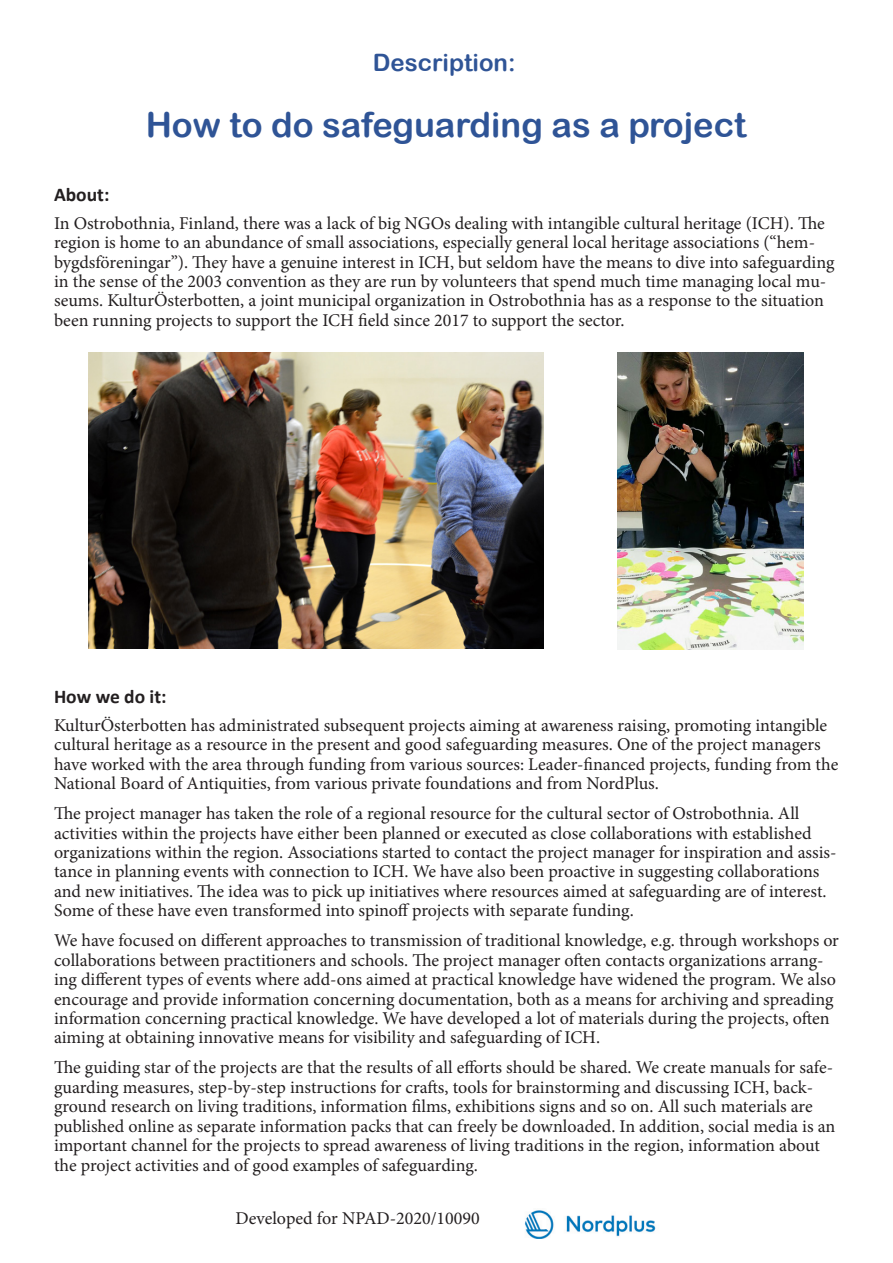
<style>
.page{position:relative;width:893px;height:1263px;background:#fff}
.page>*{position:absolute;margin:0;border:0;box-sizing:border-box;transform-origin:0 0}
.t1{font:34.5px "Arial Rounded MT Bold";color:#2f5496}
.t2{font:24px "Arial Rounded MT Bold";color:#2f5496}
.Mellanrubrik{font:700 19.5px "Calibri";color:#231f20}
.t3{font:18px/19.4px "Minion Pro";color:#231f20}
</style>
<div class="page">
<img style="left:525px;top:1210px;width:131px;height:28px">
<img style="left:88px;top:352px;width:456px;height:296px">
<img style="left:617px;top:352px;width:187px;height:298px">
<p class="t2" style="left:373px;top:49px;width:144px">Description:</p>
<p class="t1" style="left:146px;top:105px;width:602px">How to do safeguarding as a project</p>
<p class="Mellanrubrik" style="left:54px;top:181px;width:57px">About:</p>
<p class="t3" style="left:54px;top:213px;width:782px">In Ostrobothnia, Finland, there was a lack of big NGOs dealing with intangible cultural heritage (ICH). The region is home to an abundance of small associations, especially general local heritage associations (“hem&shy;bygdsföreningar”). They have a genuine interest in ICH, but seldom have the means to dive into safeguarding in the sense of the 2003 convention as they are run by volunteers that spend much time managing local mu&shy;seums. KulturÖsterbotten, a joint municipal organization in Ostrobothnia has as a response to the situation been running projects to support the ICH field since 2017 to support the sector.</p>
<p class="Mellanrubrik" style="left:54px;top:682px;width:114px">How we do it:</p>
<p class="t3" style="left:54px;top:715px;width:786px">KulturÖsterbotten has administrated subsequent projects aiming at awareness raising, promoting intangible cultural heritage as a resource in the present and good safeguarding measures. One of the project managers have worked with the area through funding from various sources: Leader-financed projects, funding from the National Board of Antiquities, from various private foundations and from NordPlus.</p>
<p class="t3" style="left:54px;top:804px;width:784px">The project manager has taken the role of a regional resource for the cultural sector of Ostrobothnia. All activities within the projects have either been planned or executed as close collaborations with established organizations within the region. Associations started to contact the project manager for inspiration and assis&shy;tance in planning events with connection to ICH. We have also been proactive in suggesting collaborations and new initiatives. The idea was to pick up initiatives where resources aimed at safeguarding are of interest.<br>Some of these have even transformed into spinoff projects with separate funding.</p>
<p class="t3" style="left:54px;top:931px;width:786px">We have focused on different approaches to transmission of traditional knowledge, e.g. through workshops or collaborations between practitioners and schools. The project manager often contacts organizations arrang&shy;ing different types of events where add-ons aimed at practical knowledge have widened the program. We also encourage and provide information concerning documentation, both as a means for archiving and spreading information concerning practical knowledge. We have developed a lot of materials during the projects, often aiming at obtaining innovative means for visibility and safeguarding of ICH.</p>
<p class="t3" style="left:54px;top:1058px;width:783px">The guiding star of the projects are that the results of all efforts should be shared. We create manuals for safe&shy;guarding measures, step-by-step instructions for crafts, tools for brainstorming and discussing ICH, back&shy;ground research on living traditions, information films, exhibitions signs and so on. All such materials are published online as separate information packs that can freely be downloaded. In addition, social media is an important channel for the projects to spread awareness of living traditions in the region, information about the project activities and of good examples of safeguarding.</p>
<p class="t3" style="left:236px;top:1208px;width:246px">Developed for NPAD-2020/10090</p>
</div>
